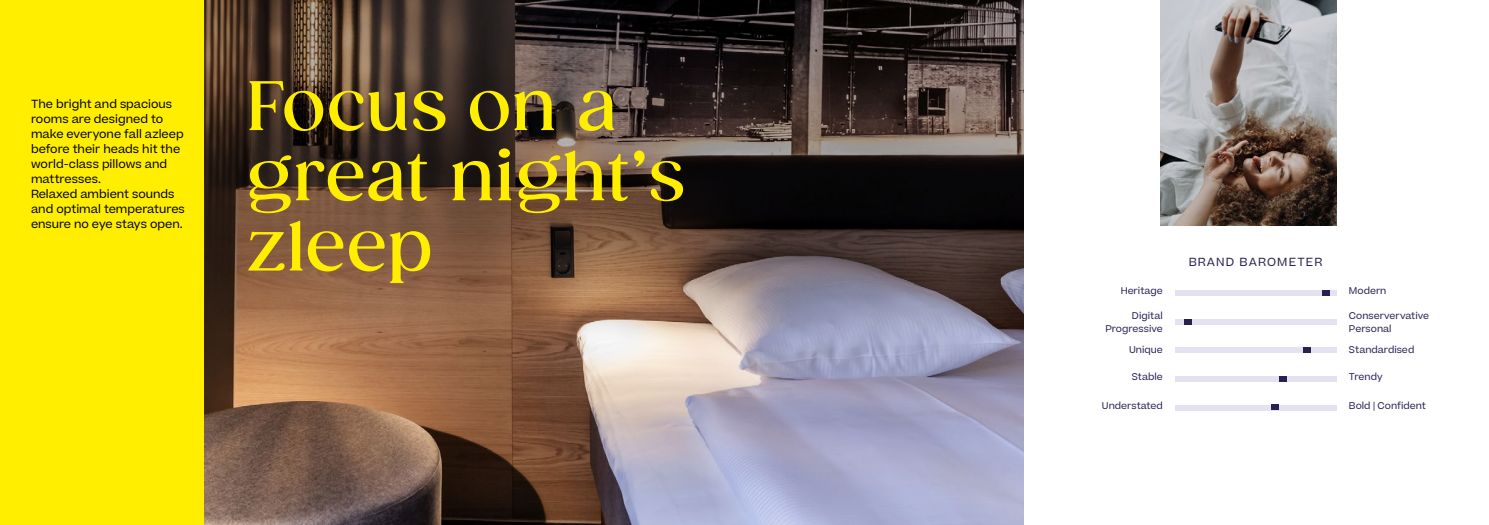
<style>
.page{position:relative;width:1489px;height:525px;background:#fff}
.page>*{position:absolute;margin:0;border:0;box-sizing:border-box;transform-origin:0 0}
.t1{font:500 67.5px/70.1px "Gazpacho";color:#fe0}
.t2{font:11.25px/15px "Beatrice";color:#000}
.t3{font:11.25px "Beatrice";letter-spacing:.1em;color:#272151}
.t4{font:9.38px/12.5px "Beatrice";color:#272151;text-align:right}
</style>
<div class="page">
<div style="left:0;top:0;width:1023px;height:524px;background:#fe0"></div>
<img style="left:205px;top:390px;width:818px;height:134px">
<svg style="left:205px;top:0;width:818px;height:390px;background:#604d44"></svg>
<img style="left:1160px;top:0;width:176px;height:225px">
<div style="left:1175px;top:290px;width:161px;height:5px;background:#e4e1f1"></div>
<svg style="left:1322px;top:290px;width:7px;height:5px"></svg>
<div style="left:1175px;top:319px;width:161px;height:5px;background:#e4e1f1"></div>
<svg style="left:1184px;top:319px;width:7px;height:5px"></svg>
<div style="left:1175px;top:347px;width:161px;height:5px;background:#e4e1f1"></div>
<svg style="left:1303px;top:347px;width:7px;height:5px"></svg>
<div style="left:1175px;top:376px;width:161px;height:5px;background:#e4e1f1"></div>
<svg style="left:1279px;top:376px;width:7px;height:5px"></svg>
<div style="left:1175px;top:404px;width:161px;height:6px;background:#e4e1f1"></div>
<div style="left:1271px;top:404px;width:7px;height:6px;background:#272151"></div>
<p class="t2" style="left:31px;top:96px;width:155px">The bright and spacious rooms are designed to make everyone fall azleep before their heads hit the world-class pillows and mattresses.<br>Relaxed ambient sounds and optimal temperatures ensure no eye stays open.</p>
<h1 class="t1" style="left:246px;top:71px;width:440px">Focus on a great night’s zleep</h1>
<p class="t4" style="left:1120px;top:284px;width:44px">Heritage</p>
<p class="t4" style="left:1105px;top:309px;width:59px">Digital<br>Progressive</p>
<p class="t4" style="left:1129px;top:343px;width:35px">Unique</p>
<p class="t4" style="left:1131px;top:370px;width:33px">Stable</p>
<p class="t4" style="left:1101px;top:399px;width:62px">Understated</p>
<p class="t3" style="left:1188px;top:255px;width:135px">BRAND BAROMETER</p>
<p class="t4" style="left:1348px;top:284px;width:39px">Modern</p>
<p class="t4" style="left:1348px;top:309px;width:82px;text-align:left">Conservervative<br>Personal</p>
<p class="t4" style="left:1348px;top:343px;width:67px">Standardised</p>
<p class="t4" style="left:1348px;top:370px;width:35px">Trendy</p>
<p class="t4" style="left:1348px;top:399px;width:78px">Bold | Confident</p>
</div>
